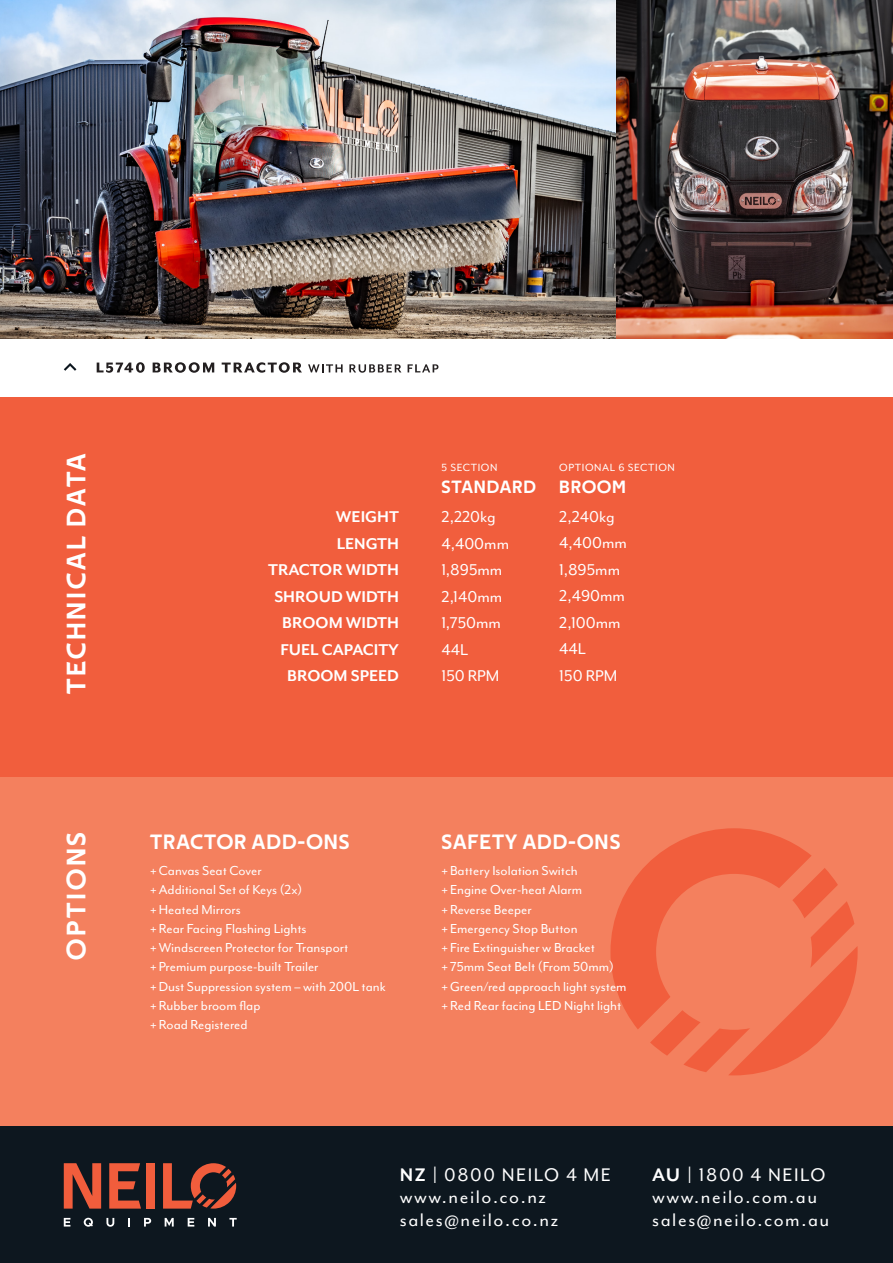
<style>
.page{position:relative;width:893px;height:1263px;background:#fff}
.page>*{position:absolute;margin:0;border:0;box-sizing:border-box;transform-origin:0 0}
.t1{font:27px "Techna Sans";letter-spacing:.1em;color:#fff}
.t2{font:21px "Mr Eaves Mod OT";letter-spacing:.075em;color:#fff}
.t3{font:21px "Techna Sans";letter-spacing:.05em;color:#fff}
.t4{font:18px "Mr Eaves Mod OT";color:#fff}
.t5{font:700 18px "Mr Eaves Mod OT";color:#fff}
.t6{font:18px "Techna Sans";letter-spacing:.05em;color:#fff}
.t7{font:15px "Mr Eaves Mod OT";color:#fff}
.t8{font:12px "Mr Eaves Mod OT";letter-spacing:.05em;color:#fff}
.s1{font-weight:700}
</style>
<div class="page">
<div style="left:0;top:777px;width:893px;height:350px;background:#f4805e"></div>
<div style="left:0;top:397px;width:893px;height:380px;background:#f15e3d"></div>
<svg style="left:610px;top:828px;width:248px;height:247px"></svg>
<div style="left:0;top:1127px;width:893px;height:136px;background:#0d171f"></div>
<svg style="left:64px;top:1218px;width:6px;height:8px"></svg>
<svg style="left:84px;top:1218px;width:9px;height:9px"></svg>
<svg style="left:106px;top:1218px;width:8px;height:9px"></svg>
<svg style="left:128px;top:1218px;width:2px;height:8px"></svg>
<svg style="left:144px;top:1218px;width:7px;height:8px"></svg>
<svg style="left:165px;top:1218px;width:9px;height:8px"></svg>
<svg style="left:188px;top:1218px;width:6px;height:8px"></svg>
<svg style="left:208px;top:1218px;width:8px;height:8px"></svg>
<svg style="left:229px;top:1218px;width:8px;height:8px"></svg>
<svg style="left:163px;top:1163px;width:73px;height:45px"></svg>
<svg style="left:64px;top:1163px;width:37px;height:45px"></svg>
<svg style="left:109px;top:1163px;width:32px;height:45px"></svg>
<div style="left:146px;top:1163px;width:9px;height:45px;background:#f15d3c"></div>
<img style="left:0;top:0;width:617px;height:338px">
<img style="left:617px;top:0;width:276px;height:338px">
<svg style="left:64px;top:363px;width:12px;height:8px"></svg>
<svg style="left:97px;top:362px;width:48px;height:11px"></svg>
<svg style="left:153px;top:362px;width:61px;height:11px"></svg>
<svg style="left:222px;top:362px;width:80px;height:11px"></svg>
<svg style="left:308px;top:364px;width:35px;height:8px"></svg>
<svg style="left:349px;top:364px;width:52px;height:9px"></svg>
<svg style="left:408px;top:364px;width:30px;height:8px"></svg>
<p class="t1" style="left:60px;top:694px;width:242px;rotate:-90deg">TECHNICAL DATA</p>
<p class="t1" style="left:60px;top:960px;width:129px;rotate:-90deg">OPTIONS</p>
<p class="t5" style="left:336px;top:507px;width:65px">WEIGHT</p>
<p class="t5" style="left:337px;top:533px;width:64px">LENGTH</p>
<p class="t5" style="left:268px;top:560px;width:132px">TRACTOR WIDTH</p>
<p class="t5" style="left:274px;top:586px;width:126px">SHROUD WIDTH</p>
<p class="t5" style="left:282px;top:613px;width:118px">BROOM WIDTH</p>
<p class="t5" style="left:280px;top:639px;width:120px">FUEL CAPACITY</p>
<p class="t5" style="left:287px;top:666px;width:113px">BROOM SPEED</p>
<p class="t8" style="left:441px;top:461px;width:57px">5 SECTION</p>
<p class="t6" style="left:441px;top:476px;width:96px">STANDARD</p>
<p class="t4" style="left:441px;top:507px;width:56px">2,220kg</p>
<p class="t4" style="left:441px;top:533px;width:69px">4,400mm</p>
<p class="t4" style="left:441px;top:560px;width:62px">1,895mm</p>
<p class="t4" style="left:441px;top:586px;width:62px">2,140mm</p>
<p class="t4" style="left:441px;top:613px;width:61px">1,750mm</p>
<p class="t4" style="left:441px;top:639px;width:28px">44L</p>
<p class="t4" style="left:441px;top:666px;width:59px">150 RPM</p>
<p class="t8" style="left:559px;top:461px;width:117px">OPTIONAL 6 SECTION</p>
<p class="t6" style="left:559px;top:476px;width:68px">BROOM</p>
<p class="t4" style="left:559px;top:506px;width:57px">2,240kg</p>
<p class="t4" style="left:559px;top:533px;width:69px">4,400mm</p>
<p class="t4" style="left:559px;top:559px;width:62px">1,895mm</p>
<p class="t4" style="left:559px;top:586px;width:67px">2,490mm</p>
<p class="t4" style="left:559px;top:612px;width:63px">2,100mm</p>
<p class="t4" style="left:559px;top:639px;width:28px">44L</p>
<p class="t4" style="left:559px;top:665px;width:59px">150 RPM</p>
<p class="t3" style="left:150px;top:829px;width:201px">TRACTOR ADD-ONS</p>
<p class="t3" style="left:441px;top:829px;width:180px">SAFETY ADD-ONS</p>
<p class="t7" style="left:150px;top:862px;width:113px">+Canvas Seat Cover</p>
<p class="t7" style="left:150px;top:882px;width:154px">+Additional Set of Keys (2x)</p>
<p class="t7" style="left:150px;top:901px;width:92px">+Heated Mirrors</p>
<p class="t7" style="left:150px;top:920px;width:158px">+Rear Facing Flashing Lights</p>
<p class="t7" style="left:150px;top:939px;width:200px">+Windscreen Protector for Transport</p>
<p class="t7" style="left:150px;top:959px;width:170px">+ Premium purpose-built Trailer</p>
<p class="t7" style="left:150px;top:978px;width:237px">+Dust Suppression system – with 200L tank</p>
<p class="t7" style="left:150px;top:997px;width:112px">+Rubber broom flap</p>
<p class="t7" style="left:150px;top:1016px;width:99px">+Road Registered</p>
<p class="t7" style="left:441px;top:862px;width:138px">+ Battery Isolation Switch</p>
<p class="t7" style="left:441px;top:882px;width:142px">+ Engine Over-heat Alarm</p>
<p class="t7" style="left:441px;top:901px;width:92px">+Reverse Beeper</p>
<p class="t7" style="left:441px;top:920px;width:138px">+ Emergency Stop Button</p>
<p class="t7" style="left:441px;top:939px;width:155px">+ Fire Extinguisher w Bracket</p>
<p class="t7" style="left:441px;top:959px;width:174px">+ 75mm Seat Belt (From 50mm)</p>
<p class="t7" style="left:441px;top:978px;width:187px">+Green/red approach light system</p>
<p class="t7" style="left:441px;top:997px;width:181px">+Red Rear facing LED Night light</p>
<p class="t2" style="left:400px;top:1163px;width:213px"><span class="s1">NZ |</span> 0800 NEILO 4 ME</p>
<p class="t2" style="left:400px;top:1185px;width:148px">www.neilo.co.nz</p>
<p class="t2" style="left:400px;top:1208px;width:160px">sales@neilo.co.nz</p>
<p class="t2" style="left:652px;top:1163px;width:175px"><span class="s1">AU |</span> 1800 4 NEILO</p>
<p class="t2" style="left:652px;top:1185px;width:166px">www.neilo.com.au</p>
<p class="t2" style="left:652px;top:1208px;width:179px">sales@neilo.com.au</p>
</div>
